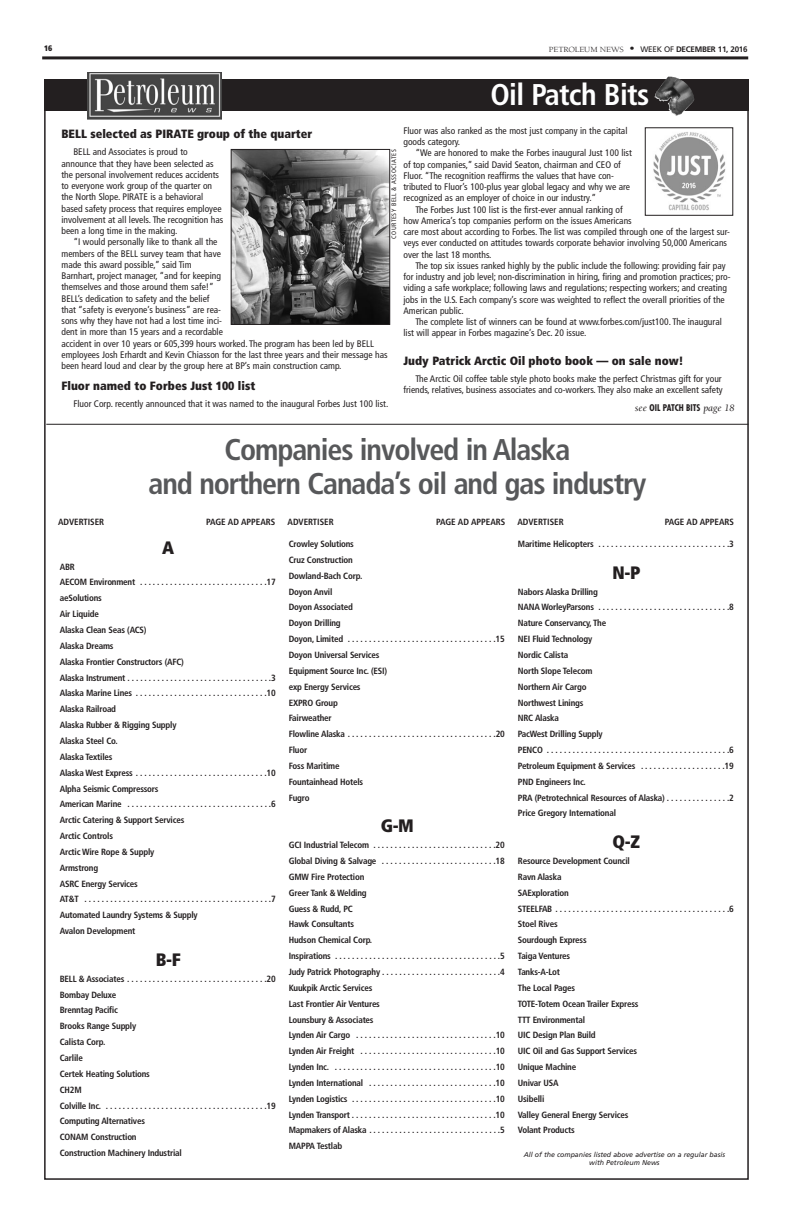
<style>
.page{position:relative;width:792px;height:1224px;background:#fff}
.page>*{position:absolute;margin:0;border:0;box-sizing:border-box;transform-origin:0 0}
.t1{font:700 condensed 30px/34px "Frutiger";letter-spacing:-.035em;color:#57585a;text-align:center}
.t2{font:700 condensed 30px "Frutiger";letter-spacing:-.02em;color:#fff}
.t3{font:900 condensed 18px "Frutiger";color:#231f20}
.t4{font:900 condensed 12px "Frutiger";color:#231f20}
.t5{font:condensed 9.5px/11.2px "Frutiger";color:#231f20}
.t6{font:700 condensed 9px/15.8px "Frutiger";letter-spacing:-.02em;color:#231f20}
.t7{font:700 condensed 9px "Frutiger";color:#231f20}
.t8{font:700 condensed 9px "Futura";color:#231f20}
.t9{font:700 8px "Frutiger";letter-spacing:-.03em;color:#231f20}
.t10{font:900 condensed 8px "Frutiger";color:#231f20}
.t11{font:italic 7px/8.4px "Frutiger";color:#231f20;text-align:center}
.t12{font:condensed 6.5px "Frutiger";letter-spacing:.07em;color:#231f20}
.s1{font-family:"Berkeley";font-weight:400;font-size:8.1px}
.s2{font-family:"Berkeley";font-weight:400;font-size:12px}
.s3{font-weight:400}
.s4{font-family:"Berkeley";font-weight:400;font-style:italic;font-stretch:normal;font-size:10px}
</style>
<div class="page">
<hr style="left:42px;top:56px;width:706px;height:3px;background:#231f20">
<div style="left:44px;top:79px;width:705px;height:32px;background:#231f20"></div>
<img style="left:87px;top:72px;width:135px;height:47px">
<hr style="left:46px;top:424px;width:703px;height:1px;background:#231f20">
<img style="left:233px;top:151px;width:155px;height:172px">
<div style="left:231px;top:149px;width:159px;height:176px;border:1px solid #231f20"></div>
<img style="left:653px;top:132px;width:73px;height:79px">
<div style="left:645px;top:128px;width:88px;height:88px;border:1px solid #231f20"></div>
<p class="t10" style="left:44px;top:45px;width:10px">16</p>
<p class="t9" style="left:549px;top:46px;width:200px"><span class="s1">PETROLEUM NEWS</span> <span class="s2">•</span> <span class="s3">WEEK OF</span> DECEMBER 11, 2016</p>
<h1 class="t2" style="left:490px;top:83px;width:160px">Oil Patch Bits</h1>
<p class="t5" style="left:403px;top:126px;width:226px">Fluor was also ranked as the most just company in the capital goods category.</p>
<p class="t5" style="left:403px;top:148px;width:230px;text-indent:12px">“We are honored to make the Forbes inaugural Just 100 list of top companies,” said David Seaton, chairman and CEO of Fluor. “The recognition reaffirms the values that have con&shy;tributed to Fluor’s 100-plus year global legacy and why we are recognized as an employer of choice in our industry.”</p>
<p class="t5" style="left:403px;top:205px;width:328px;text-indent:12px">The Forbes Just 100 list is the first-ever annual ranking of<br>how America’s top companies perform on the issues Americans<br>care most about according to Forbes. The list was compiled through one of the largest sur&shy;veys ever conducted on attitudes towards corporate behavior involving 50,000 Americans over the last 18 months.</p>
<p class="t5" style="left:403px;top:261px;width:329px;text-indent:12px">The top six issues ranked highly by the public include the following: providing fair pay for industry and job level; non-discrimination in hiring, firing and promotion practices; pro&shy;viding a safe workplace; following laws and regulations; respecting workers; and creating jobs in the U.S. Each company’s score was weighted to reflect the overall priorities of the American public.</p>
<p class="t5" style="left:403px;top:317px;width:320px;text-indent:12px">The complete list of winners can be found at www.forbes.com/just100. The inaugural list will appear in Forbes magazine’s Dec. 20 issue.</p>
<h3 class="t4" style="left:403px;top:356px;width:282px">Judy Patrick Arctic Oil photo book — on sale now!</h3>
<p class="t5" style="left:403px;top:374px;width:321px;text-align:right">The Arctic Oil coffee table style photo books make the perfect Christmas gift for your friends, relatives, business associates and co-workers. They also make an excellent safety</p>
<h3 class="t4" style="left:62px;top:129px;width:252px">BELL selected as PIRATE group of the quarter</h3>
<p class="t5" style="left:62px;top:147px;width:163px;text-indent:12px">BELL and Associates is proud to announce that they have been selected as the personal involvement reduces accidents to everyone work group of the quarter on the North Slope. PIRATE is a behavioral based safety process that requires employee involvement at all levels. The recognition has been a long time in the making.</p>
<p class="t5" style="left:62px;top:237px;width:328px;text-indent:12px">“I would personally like to thank all the<br>members of the BELL survey team that have<br>made this award possible,” said Tim<br>Barnhart, project manager, “and for keeping<br>themselves and those around them safe!”<br>BELL’s dedication to safety and the belief<br>that “safety is everyone’s business” are rea-<br>sons why they have not had a lost time inci-<br>dent in more than 15 years and a recordable<br>accident in over 10 years or 605,399 hours worked. The program has been led by BELL employees Josh Erhardt and Kevin Chiasson for the last three years and their message has been heard loud and clear by the group here at BP’s main construction camp.</p>
<h3 class="t4" style="left:62px;top:381px;width:195px">Fluor named to Forbes Just 100 list</h3>
<p class="t5" style="left:73px;top:399px;width:316px">Fluor Corp. recently announced that it was named to the inaugural Forbes Just 100 list.</p>
<p class="t12" style="left:391px;top:239px;width:91px;rotate:-90deg">COURTESY BELL &amp; ASSOCIATES</p>
<p class="t8" style="left:635px;top:404px;width:101px"><span class="s4">see</span> OIL PATCH BITS <span class="s4">page 18</span></p>
<h1 class="t1" style="left:149px;top:435px;width:499px">Companies involved in Alaska<br>and northern Canada’s oil and gas industry</h1>
<p class="t7" style="left:58px;top:518px;width:48px">ADVERTISER</p>
<p class="t7" style="left:206px;top:518px;width:71px">PAGE AD APPEARS</p>
<p class="t7" style="left:288px;top:518px;width:48px">ADVERTISER</p>
<p class="t7" style="left:436px;top:518px;width:71px">PAGE AD APPEARS</p>
<p class="t7" style="left:517px;top:518px;width:48px">ADVERTISER</p>
<p class="t7" style="left:665px;top:518px;width:71px">PAGE AD APPEARS</p>
<h2 class="t3" style="left:162px;top:540px;width:14px">A</h2>
<p class="t6" style="left:60px;top:559px;width:217px">ABR<br>AECOM Environment . . . . . . . . . . . . . . . . . . . . . . . . . . . . . .17 aeSolutions<br>Air Liquide<br>Alaska Clean Seas (ACS)<br>Alaska Dreams<br>Alaska Frontier Constructors (AFC)<br>Alaska Instrument . . . . . . . . . . . . . . . . . . . . . . . . . . . . . . . . . .3<br>Alaska Marine Lines . . . . . . . . . . . . . . . . . . . . . . . . . . . . . . .10<br>Alaska Railroad<br>Alaska Rubber &amp; Rigging Supply<br>Alaska Steel Co.<br>Alaska Textiles<br>Alaska West Express . . . . . . . . . . . . . . . . . . . . . . . . . . . . . . .10<br>Alpha Seismic Compressors<br>American Marine . . . . . . . . . . . . . . . . . . . . . . . . . . . . . . . . . .6<br>Arctic Catering &amp; Support Services<br>Arctic Controls<br>Arctic Wire Rope &amp; Supply<br>Armstrong<br>ASRC Energy Services<br>AT&amp;T . . . . . . . . . . . . . . . . . . . . . . . . . . . . . . . . . . . . . . . . . . . .7<br>Automated Laundry Systems &amp; Supply<br>Avalon Development</p>
<h2 class="t3" style="left:156px;top:952px;width:26px">B-F</h2>
<p class="t6" style="left:60px;top:971px;width:217px">BELL &amp; Associates . . . . . . . . . . . . . . . . . . . . . . . . . . . . . . . . .20<br>Bombay Deluxe<br>Brenntag Pacific<br>Brooks Range Supply<br>Calista Corp.<br>Carlile<br>Certek Heating Solutions<br>CH2M<br>Colville Inc. . . . . . . . . . . . . . . . . . . . . . . . . . . . . . . . . . . . . . .19<br>Computing Alternatives<br>CONAM Construction<br>Construction Machinery Industrial</p>
<p class="t6" style="left:289px;top:537px;width:217px">Crowley Solutions<br>Cruz Construction<br>Dowland-Bach Corp.<br>Doyon Anvil<br>Doyon Associated<br>Doyon Drilling<br>Doyon, Limited . . . . . . . . . . . . . . . . . . . . . . . . . . . . . . . . . . .15<br>Doyon Universal Services<br>Equipment Source Inc. (ESI)<br>exp Energy Services<br>EXPRO Group<br>Fairweather<br>Flowline Alaska . . . . . . . . . . . . . . . . . . . . . . . . . . . . . . . . . . .20<br>Fluor<br>Foss Maritime<br>Fountainhead Hotels<br>Fugro</p>
<h2 class="t3" style="left:381px;top:819px;width:35px">G-M</h2>
<p class="t6" style="left:289px;top:838px;width:218px">GCI Industrial Telecom . . . . . . . . . . . . . . . . . . . . . . . . . . . . .20<br>Global Diving &amp; Salvage . . . . . . . . . . . . . . . . . . . . . . . . . . .18<br>GMW Fire Protection<br>Greer Tank &amp; Welding<br>Guess &amp; Rudd, PC<br>Hawk Consultants<br>Hudson Chemical Corp.<br>Inspirations . . . . . . . . . . . . . . . . . . . . . . . . . . . . . . . . . . . . . . .5<br>Judy Patrick Photography . . . . . . . . . . . . . . . . . . . . . . . . . . . .4<br>Kuukpik Arctic Services<br>Last Frontier Air Ventures<br>Lounsbury &amp; Associates<br>Lynden Air Cargo . . . . . . . . . . . . . . . . . . . . . . . . . . . . . . . . .10<br>Lynden Air Freight . . . . . . . . . . . . . . . . . . . . . . . . . . . . . . . .10<br>Lynden Inc. . . . . . . . . . . . . . . . . . . . . . . . . . . . . . . . . . . . . . .10<br>Lynden International . . . . . . . . . . . . . . . . . . . . . . . . . . . . . .10<br>Lynden Logistics . . . . . . . . . . . . . . . . . . . . . . . . . . . . . . . . . .10<br>Lynden Transport . . . . . . . . . . . . . . . . . . . . . . . . . . . . . . . . . .10<br>Mapmakers of Alaska . . . . . . . . . . . . . . . . . . . . . . . . . . . . . . .5<br>MAPPA Testlab</p>
<p class="t6" style="left:518px;top:537px;width:217px">Maritime Helicopters . . . . . . . . . . . . . . . . . . . . . . . . . . . . . . .3</p>
<h2 class="t3" style="left:612px;top:565px;width:29px">N-P</h2>
<p class="t6" style="left:518px;top:584px;width:218px">Nabors Alaska Drilling<br>NANA WorleyParsons . . . . . . . . . . . . . . . . . . . . . . . . . . . . . . .8<br>Nature Conservancy, The<br>NEI Fluid Technology<br>Nordic Calista<br>North Slope Telecom<br>Northern Air Cargo<br>Northwest Linings<br>NRC Alaska<br>PacWest Drilling Supply<br>PENCO . . . . . . . . . . . . . . . . . . . . . . . . . . . . . . . . . . . . . . . . . . .6<br>Petroleum Equipment &amp; Services . . . . . . . . . . . . . . . . . . . .19<br>PND Engineers Inc.<br>PRA (Petrotechnical Resources of Alaska) . . . . . . . . . . . . . . .2<br>Price Gregory International</p>
<h2 class="t3" style="left:613px;top:835px;width:29px">Q-Z</h2>
<p class="t6" style="left:518px;top:854px;width:217px">Resource Development Council<br>Ravn Alaska<br>SAExploration<br>STEELFAB . . . . . . . . . . . . . . . . . . . . . . . . . . . . . . . . . . . . . . . . .6<br>Stoel Rives<br>Sourdough Express<br>Taiga Ventures<br>Tanks-A-Lot<br>The Local Pages<br>TOTE-Totem Ocean Trailer Express<br>TTT Environmental<br>UIC Design Plan Build<br>UIC Oil and Gas Support Services<br>Unique Machine<br>Univar USA<br>Usibelli<br>Valley General Energy Services<br>Volant Products</p>
<p class="t11" style="left:524px;top:1150px;width:203px">All of the companies listed above advertise on a regular basis with Petroleum News</p>
</div>
